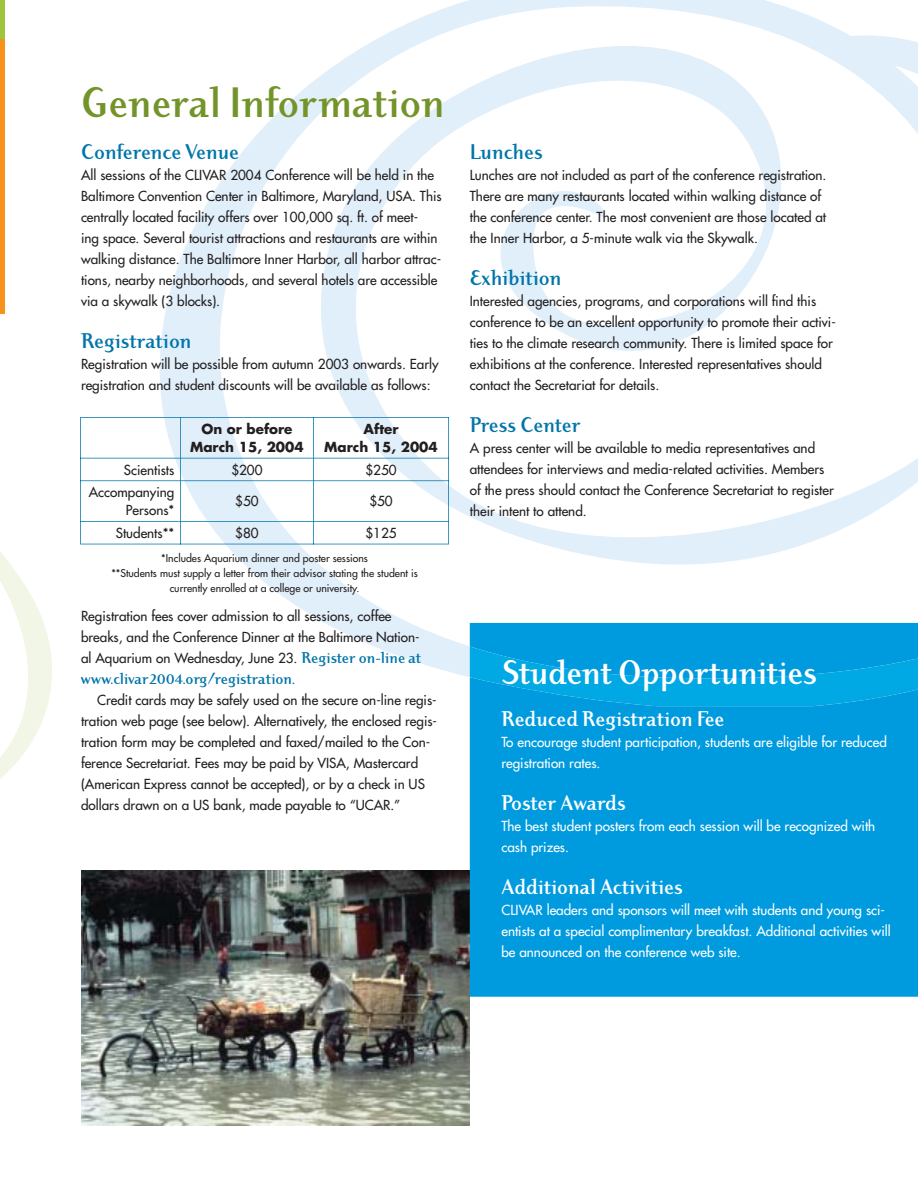
<style>
.page{position:relative;width:918px;height:1188px;background:#fff}
.page>*{position:absolute;margin:0;border:0;box-sizing:border-box;transform-origin:0 0}
.t1{font:700 45px "Dyadis ITC";color:#73942a}
.t2{font:700 36px "Dyadis ITC";letter-spacing:-.005em;color:#fff}
.t3{font:700 22.5px "Dyadis ITC";color:#0075a9}
.t4{font:700 22.5px "Dyadis ITC";color:#fff}
.t5{font:700 16.5px "Dyadis ITC";color:#0075a9}
.t6{font:13.5px/21px "Futura";color:#231f20}
.t7{font:13.5px/21px "Futura";color:#fff}
.t8{font:700 13.5px/18px "Futura";color:#231f20;text-align:center}
.t9{font:10.5px/15px "Futura";color:#231f20;text-align:center}
.s1{font-family:"Dyadis ITC";font-weight:700;font-size:16.5px;color:#0075a9}
</style>
<div class="page">
<svg style="left:151px;top:0;width:767px;height:677px"></svg>
<svg style="left:0;top:551px;width:52px;height:228px"></svg>
<div style="left:0;top:0;width:5px;height:314px;background:#f7931d"></div>
<img style="left:81px;top:871px;width:389px;height:255px">
<div style="left:470px;top:623px;width:448px;height:374px;background:#009bdf"></div>
<div style="left:0;top:0;width:5px;height:38px;background:#9ec53b"></div>
<hr style="left:80px;top:417px;width:100px;height:1px;background:#0075a9">
<hr style="left:80px;top:418px;width:1px;height:40px;background:#0075a9">
<hr style="left:181px;top:417px;width:132px;height:1px;background:#0075a9">
<hr style="left:180px;top:417px;width:1px;height:41px;background:#0075a9">
<hr style="left:314px;top:417px;width:135px;height:1px;background:#0075a9">
<hr style="left:313px;top:417px;width:1px;height:41px;background:#0075a9">
<hr style="left:448px;top:418px;width:1px;height:40px;background:#0075a9">
<hr style="left:80px;top:458px;width:101px;height:1px;background:#0075a9">
<hr style="left:181px;top:458px;width:133px;height:1px;background:#0075a9">
<svg style="left:180px;top:459px;width:1px;height:21px"></svg>
<hr style="left:314px;top:458px;width:135px;height:1px;background:#0075a9">
<svg style="left:313px;top:459px;width:1px;height:21px"></svg>
<hr style="left:80px;top:480px;width:101px;height:1px;background:#0075a9">
<svg style="left:80px;top:459px;width:1px;height:21px"></svg>
<hr style="left:80px;top:481px;width:1px;height:40px;background:#0075a9">
<hr style="left:181px;top:480px;width:133px;height:1px;background:#0075a9">
<hr style="left:180px;top:481px;width:1px;height:40px;background:#0075a9">
<hr style="left:314px;top:480px;width:135px;height:1px;background:#0075a9">
<svg style="left:448px;top:459px;width:1px;height:21px"></svg>
<hr style="left:313px;top:481px;width:1px;height:40px;background:#0075a9">
<hr style="left:448px;top:481px;width:1px;height:40px;background:#0075a9">
<hr style="left:80px;top:521px;width:101px;height:1px;background:#0075a9">
<svg style="left:80px;top:522px;width:1px;height:22px"></svg>
<hr style="left:181px;top:521px;width:133px;height:1px;background:#0075a9">
<svg style="left:180px;top:522px;width:1px;height:23px"></svg>
<hr style="left:314px;top:521px;width:135px;height:1px;background:#0075a9">
<svg style="left:313px;top:522px;width:1px;height:23px"></svg>
<svg style="left:448px;top:522px;width:1px;height:22px"></svg>
<hr style="left:80px;top:544px;width:100px;height:1px;background:#0075a9">
<hr style="left:181px;top:544px;width:132px;height:1px;background:#0075a9">
<hr style="left:314px;top:544px;width:135px;height:1px;background:#0075a9">
<svg style="left:470px;top:644px;width:448px;height:62px;background:#01a1e1"></svg>
<h1 class="t1" style="left:81px;top:86px;width:365px">General Information</h1>
<h3 class="t3" style="left:81px;top:144px;width:159px">Conference Venue</h3>
<p class="t6" style="left:81px;top:165px;width:362px">All sessions of the CLIVAR 2004 Conference will be held in the Baltimore Convention Center in Baltimore, Maryland, USA. This centrally located facility offers over 100,000 sq. ft. of meet-<br>ing space. Several tourist attractions and restaurants are within walking distance. The Baltimore Inner Harbor, all harbor attrac&shy;tions, nearby neighborhoods, and several hotels are accessible via a skywalk (3 blocks).</p>
<h3 class="t3" style="left:81px;top:333px;width:112px">Registration</h3>
<p class="t6" style="left:81px;top:354px;width:359px">Registration will be possible from autumn 2003 onwards. Early registration and student discounts will be available as follows:</p>
<p class="t8" style="left:190px;top:421px;width:115px">On or before<br>March 15, 2004</p>
<p class="t8" style="left:324px;top:421px;width:115px">After<br>March 15, 2004</p>
<p class="t6" style="left:124px;top:460px;width:52px">Scientists</p>
<p class="t6" style="left:231px;top:460px;width:33px">$200</p>
<p class="t6" style="left:365px;top:460px;width:33px">$250</p>
<p class="t6" style="left:89px;top:484px;width:87px;line-height:18px;text-align:right">Accompanying<br>Persons*</p>
<p class="t6" style="left:235px;top:492px;width:25px">$50</p>
<p class="t6" style="left:369px;top:492px;width:25px">$50</p>
<p class="t6" style="left:116px;top:523px;width:60px">Students**</p>
<p class="t6" style="left:235px;top:523px;width:25px">$80</p>
<p class="t6" style="left:365px;top:523px;width:33px">$125</p>
<p class="t9" style="left:111px;top:552px;width:308px">*Includes Aquarium dinner and poster sessions<br>**Students must supply a letter from their advisor stating the student is currently enrolled at a college or university.</p>
<p class="t6" style="left:81px;top:606px;width:342px">Registration fees cover admission to all sessions, coffee breaks, and the Conference Dinner at the Baltimore Nation&shy;al Aquarium on Wednesday, June 23. <span class="s1">Register on-line at</span></p>
<p class="t5" style="left:81px;top:673px;width:215px">www.clivar2004.org/registration.</p>
<p class="t6" style="left:81px;top:690px;width:358px;text-indent:16px">Credit cards may be safely used on the secure on-line regis&shy;tration web page (see below). Alternatively, the enclosed regis&shy;tration form may be completed and faxed/mailed to the Con&shy;ference Secretariat. Fees may be paid by VISA, Mastercard (American Express cannot be accepted), or by a check in US dollars drawn on a US bank, made payable to “UCAR.”</p>
<h3 class="t3" style="left:470px;top:144px;width:75px">Lunches</h3>
<p class="t6" style="left:470px;top:165px;width:358px">Lunches are not included as part of the conference registration.<br>There are many restaurants located within walking distance of the conference center. The most convenient are those located at the Inner Harbor, a 5-minute walk via the Skywalk.</p>
<h3 class="t3" style="left:470px;top:270px;width:93px">Exhibition</h3>
<p class="t6" style="left:470px;top:291px;width:368px">Interested agencies, programs, and corporations will find this conference to be an excellent opportunity to promote their activi&shy;ties to the climate research community. There is limited space for exhibitions at the conference. Interested representatives should contact the Secretariat for details.</p>
<h3 class="t3" style="left:470px;top:417px;width:113px">Press Center</h3>
<p class="t6" style="left:470px;top:438px;width:366px">A press center will be available to media representatives and attendees for interviews and media-related activities. Members of the press should contact the Conference Secretariat to register their intent to attend.</p>
<h2 class="t2" style="left:501px;top:659px;width:317px">Student Opportunities</h2>
<h3 class="t4" style="left:501px;top:711px;width:224px">Reduced Registration Fee</h3>
<p class="t7" style="left:501px;top:732px;width:387px">To encourage student participation, students are eligible for reduced registration rates.</p>
<h3 class="t4" style="left:501px;top:795px;width:126px">Poster Awards</h3>
<p class="t7" style="left:501px;top:816px;width:375px">The best student posters from each session will be recognized with cash prizes.</p>
<h3 class="t4" style="left:501px;top:879px;width:183px">Additional Activities</h3>
<p class="t7" style="left:501px;top:900px;width:391px">CLIVAR leaders and sponsors will meet with students and young sci&shy;entists at a special complimentary breakfast. Additional activities will be announced on the conference web site.</p>
</div>
